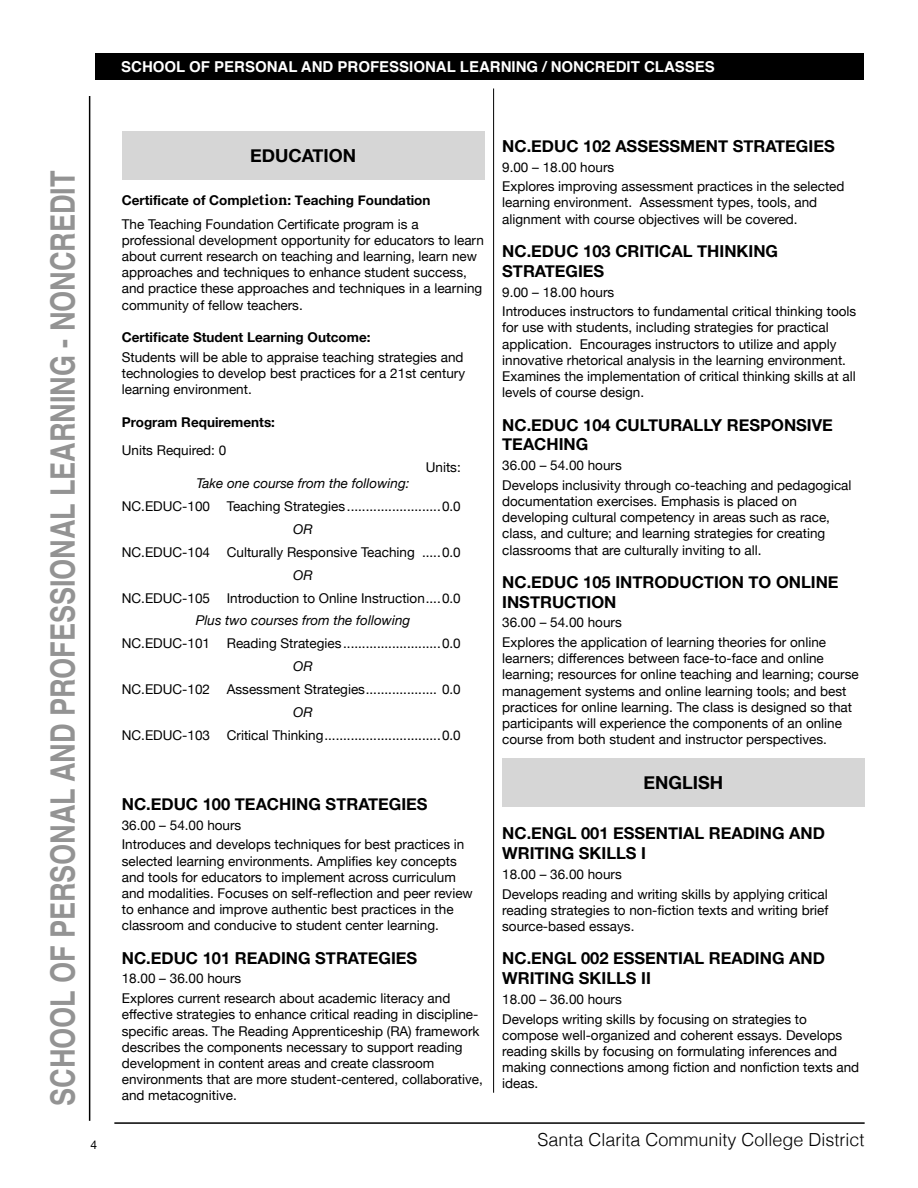
<style>
.page{position:relative;width:918px;height:1188px;background:#fff}
.page>*{position:absolute;margin:0;border:0;box-sizing:border-box;transform-origin:0 0}
.t1{font:700 33.75px "Helvetica";color:#939393;scale:.8 1}
.t2{font:300 18px "Helvetica";color:#000}
.t3{font:700 18px "Helvetica Neue";color:#000}
.t4{font:700 16.5px/19.8px "Helvetica Neue";color:#000}
.t5{font:700 15px "Helvetica";color:#fff}
.t6{font:13.5px/16.2px "Helvetica Neue";color:#000}
.t7{font:700 13.5px "Helvetica Neue";color:#000}
.t8{font:italic 13.5px "Helvetica Neue";color:#000}
.t9{font:12px "Helvetica Neue";color:#000}
.s1{font-family:"Minion Pro"}
.s2{font-family:"Minion Pro";font-size:16.5px}
</style>
<div class="page">
<div style="left:502px;top:758px;width:363px;height:49px;background:#d6d6d6"></div>
<div style="left:122px;top:131px;width:362px;height:49px;background:#d6d6d6"></div>
<hr style="left:493px;top:89px;width:1px;height:1004px;background:#000">
<hr style="left:89px;top:96px;width:1px;height:1025px;background:#000">
<hr style="left:114px;top:1122px;width:751px;height:2px;background:#000">
<div style="left:96px;top:53px;width:768px;height:27px;background:#000"></div>
<p class="t5" style="left:121px;top:54px;width:595px">SCHOOL OF PERSONAL AND PROFESSIONAL LEARNING / NONCREDIT CLASSES</p>
<h1 class="t1" style="left:36px;top:1106px;width:1170px;rotate:-90deg">SCHOOL OF PERSONAL AND PROFESSIONAL LEARNING - NONCREDIT</h1>
<h3 class="t3" style="left:250px;top:142px;width:108px">EDUCATION</h3>
<h4 class="t7" style="left:122px;top:190px;width:310px">Certificate of Comp<span class="s1">l</span><span class="s2">etion</span>: Teaching Foundation</h4>
<p class="t6" style="left:122px;top:217px;width:364px">The Teaching Foundation Certificate program is a professional development opportunity for educators to learn about current research on teaching and learning, learn new approaches and techniques to enhance student success, and practice these approaches and techniques in a learning community of fellow teachers.</p>
<h5 class="t7" style="left:122px;top:327px;width:250px">Certificate Student Learning Outcome:</h5>
<p class="t6" style="left:122px;top:350px;width:345px;text-align:justify">Students will be able to appraise teaching strategies and technologies to develop best practices for a 21st century learning environment.</p>
<h5 class="t7" style="left:122px;top:411px;width:155px">Program Requirements:</h5>
<p class="t6" style="left:122px;top:443px;width:106px">Units Required: 0</p>
<p class="t6" style="left:426px;top:459px;width:37px">Units:</p>
<p class="t8" style="left:196px;top:473px;width:215px">Take one course from the following:</p>
<p class="t6" style="left:122px;top:499px;width:340px">NC.EDUC-100 Teaching Strategies.........................0.0</p>
<p class="t8" style="left:293px;top:519px;width:21px">OR</p>
<p class="t6" style="left:122px;top:544px;width:341px">NC.EDUC-104 Culturally Responsive Teaching .....0.0</p>
<p class="t8" style="left:293px;top:565px;width:21px">OR</p>
<p class="t6" style="left:122px;top:590px;width:340px">NC.EDUC-105 Introduction to Online Instruction....0.0</p>
<p class="t8" style="left:196px;top:611px;width:216px">Plus two courses from the following</p>
<p class="t6" style="left:122px;top:636px;width:340px">NC.EDUC-101 Reading Strategies..........................0.0</p>
<p class="t8" style="left:293px;top:657px;width:21px">OR</p>
<p class="t6" style="left:122px;top:682px;width:340px">NC.EDUC-102 Assessment Strategies................... 0.0</p>
<p class="t8" style="left:293px;top:703px;width:21px">OR</p>
<p class="t6" style="left:122px;top:728px;width:340px">NC.EDUC-103 Critical Thinking...............................0.0</p>
<h4 class="t4" style="left:122px;top:795px;width:307px">NC.EDUC 100 TEACHING STRATEGIES</h4>
<p class="t6" style="left:122px;top:818px;width:121px">36.00 – 54.00 hours</p>
<p class="t6" style="left:122px;top:837px;width:353px">Introduces and develops techniques for best practices in selected learning environments. Amplifies key concepts and tools for educators to implement across curriculum and modalities. Focuses on self-reflection and peer review to enhance and improve authentic best practices in the classroom and conducive to student center learning.</p>
<h4 class="t4" style="left:122px;top:948px;width:297px">NC.EDUC 101 READING STRATEGIES</h4>
<p class="t6" style="left:122px;top:971px;width:121px">18.00 – 36.00 hours</p>
<p class="t6" style="left:122px;top:991px;width:363px">Explores current research about academic literacy and effective strategies to enhance critical reading in discipline&shy;specific areas. The Reading Apprenticeship (RA) framework describes the components necessary to support reading development in content areas and create classroom environments that are more student-centered, collaborative, and metacognitive.</p>
<h4 class="t4" style="left:502px;top:137px;width:334px">NC.EDUC 102 ASSESSMENT STRATEGIES</h4>
<p class="t6" style="left:502px;top:159px;width:114px">9.00 – 18.00 hours</p>
<p class="t6" style="left:502px;top:179px;width:344px">Explores improving assessment practices in the selected learning environment. Assessment types, tools, and alignment with course objectives will be covered.</p>
<h4 class="t4" style="left:502px;top:242px;width:277px">NC.EDUC 103 CRITICAL THINKING<br>STRATEGIES</h4>
<p class="t6" style="left:502px;top:284px;width:114px">9.00 – 18.00 hours</p>
<p class="t6" style="left:502px;top:304px;width:356px">Introduces instructors to fundamental critical thinking tools for use with students, including strategies for practical application. Encourages instructors to utilize and apply innovative rhetorical analysis in the learning environment.<br>Examines the implementation of critical thinking skills at all levels of course design.</p>
<h4 class="t4" style="left:502px;top:415px;width:332px">NC.EDUC 104 CULTURALLY RESPONSIVE<br>TEACHING</h4>
<p class="t6" style="left:502px;top:458px;width:121px">36.00 – 54.00 hours</p>
<p class="t6" style="left:502px;top:478px;width:351px">Develops inclusivity through co-teaching and pedagogical documentation exercises. Emphasis is placed on developing cultural competency in areas such as race, class, and culture; and learning strategies for creating classrooms that are culturally inviting to all.</p>
<h4 class="t4" style="left:502px;top:572px;width:338px">NC.EDUC 105 INTRODUCTION TO ONLINE<br>INSTRUCTION</h4>
<p class="t6" style="left:502px;top:615px;width:121px">36.00 – 54.00 hours</p>
<p class="t6" style="left:502px;top:635px;width:358px">Explores the application of learning theories for online learners; differences between face-to-face and online learning; resources for online teaching and learning; course management systems and online learning tools; and best practices for online learning. The class is designed so that participants will experience the components of an online course from both student and instructor perspectives.</p>
<h3 class="t3" style="left:644px;top:769px;width:81px">ENGLISH</h3>
<h4 class="t4" style="left:502px;top:824px;width:324px">NC.ENGL 001 ESSENTIAL READING AND<br>WRITING SKILLS I</h4>
<p class="t6" style="left:502px;top:867px;width:121px">18.00 – 36.00 hours</p>
<p class="t6" style="left:502px;top:887px;width:328px;text-align:justify">Develops reading and writing skills by applying critical reading strategies to non-fiction texts and writing brief source-based essays.</p>
<h4 class="t4" style="left:502px;top:949px;width:324px">NC.ENGL 002 ESSENTIAL READING AND<br>WRITING SKILLS II</h4>
<p class="t6" style="left:502px;top:992px;width:121px">18.00 – 36.00 hours</p>
<p class="t6" style="left:502px;top:1011px;width:359px">Develops writing skills by focusing on strategies to compose well-organized and coherent essays. Develops reading skills by focusing on formulating inferences and making connections among fiction and nonfiction texts and ideas.</p>
<p class="t9" style="left:90px;top:1136px;width:8px">4</p>
<h2 class="t2" style="left:538px;top:1124px;width:329px">Santa Clarita Community College District</h2>
</div>
